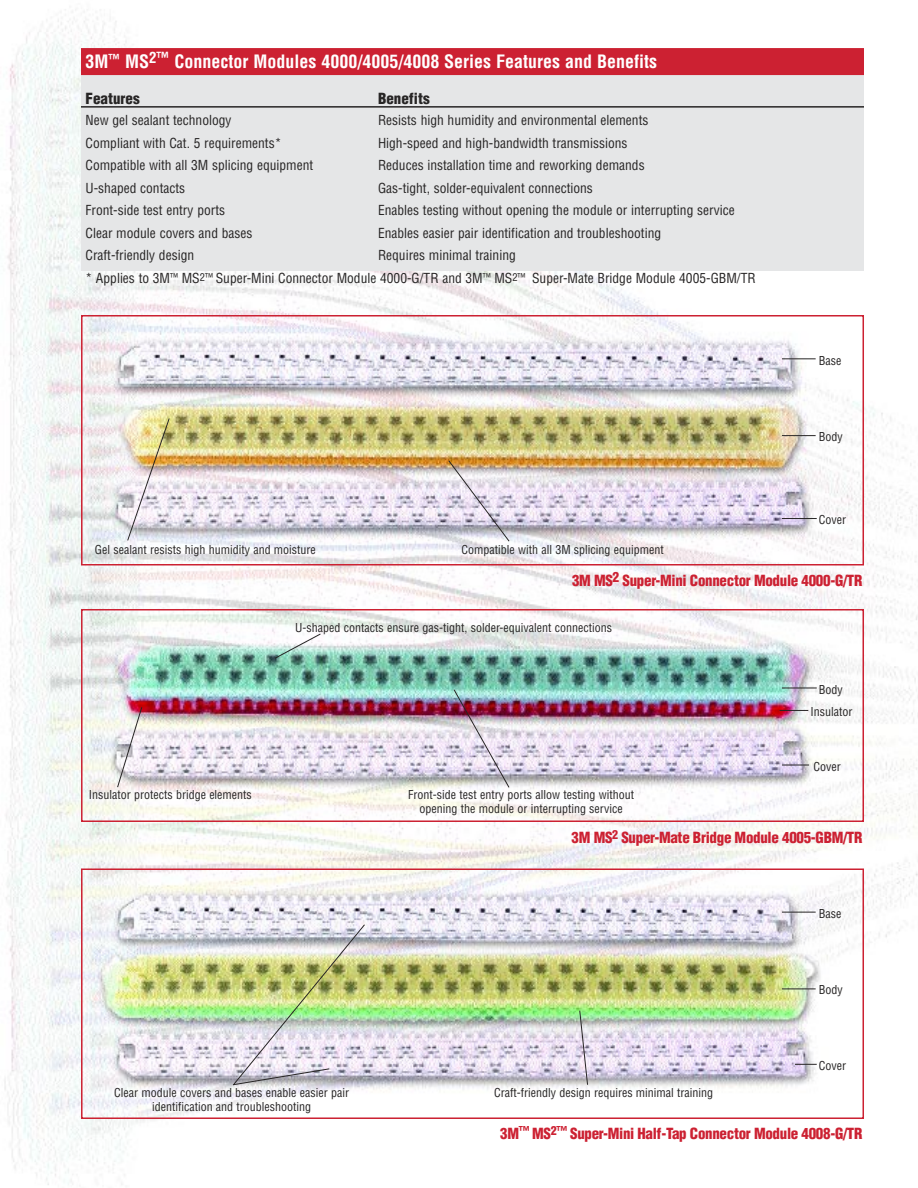
<style>
.page{position:relative;width:918px;height:1188px;background:#fff}
.page>*{position:absolute;margin:0;border:0;box-sizing:border-box;transform-origin:0 0}
.Chart_heads{font:700 condensed 18px "Helvetica";color:#fff}
.bodySUBhead{font:900 condensed 15px "Helvetica";letter-spacing:-.02em;color:#cc2132}
.Chart_Subheads{font:900 condensed 15px "Helvetica";color:#272525}
.chart_body{font:condensed 13.5px "Helvetica";color:#272525}
.t1{font:condensed 12px/14.4px "Helvetica";color:#272525;text-align:center}
.s1{font-size:10.5px}
</style>
<div class="page">
<img style="left:4px;top:9px;width:914px;height:1176px">
<div style="left:81px;top:57px;width:783px;height:214px;background:#e5e6e7"></div>
<div style="left:81px;top:48px;width:783px;height:27px;background:#cc2132"></div>
<hr style="left:81px;top:106px;width:783px;height:2px;background:#272525">
<img style="left:127px;top:418px;width:43px;height:123px">
<hr style="left:782px;top:358px;width:34px;height:1px;background:#272525">
<hr style="left:782px;top:435px;width:34px;height:1px;background:#272525">
<hr style="left:782px;top:518px;width:35px;height:1px;background:#272525">
<hr style="left:782px;top:912px;width:34px;height:1px;background:#272525">
<hr style="left:782px;top:989px;width:34px;height:1px;background:#272525">
<svg style="left:795px;top:1064px;width:22px;height:1px"></svg>
<hr style="left:782px;top:688px;width:35px;height:1px;background:#272525">
<svg style="left:780px;top:710px;width:28px;height:1px"></svg>
<svg style="left:782px;top:765px;width:27px;height:1px"></svg>
<svg style="left:448px;top:460px;width:62px;height:82px;background:#d6cccf"></svg>
<svg style="left:274px;top:633px;width:47px;height:26px"></svg>
<svg style="left:117px;top:706px;width:26px;height:82px"></svg>
<img style="left:453px;top:689px;width:57px;height:99px">
<svg style="left:579px;top:1010px;width:9px;height:76px"></svg>
<img style="left:232px;top:924px;width:134px;height:162px">
<div style="left:81px;top:315px;width:783px;height:251px;border:1px solid #cc2132"></div>
<div style="left:81px;top:868px;width:783px;height:251px;border:1px solid #cc2132"></div>
<div style="left:81px;top:609px;width:783px;height:213px;border:1px solid #cc2132"></div>
<p class="Chart_heads" style="left:86px;top:51px;width:573px">3M<sup>™</sup> MS<sup>2™</sup> Connector Modules 4000/4005/4008 Series Features and Benefits</p>
<p class="Chart_Subheads" style="left:86px;top:89px;width:56px">Features</p>
<p class="Chart_Subheads" style="left:378px;top:89px;width:53px">Benefits</p>
<p class="chart_body" style="left:86px;top:112px;width:148px">New gel sealant technology</p>
<p class="chart_body" style="left:378px;top:112px;width:272px">Resists high humidity and environmental elements</p>
<p class="chart_body" style="left:86px;top:134px;width:197px">Compliant with Cat. 5 requirements*</p>
<p class="chart_body" style="left:378px;top:134px;width:251px">High-speed and high-bandwidth transmissions</p>
<p class="chart_body" style="left:86px;top:157px;width:229px">Compatible with all 3M splicing equipment</p>
<p class="chart_body" style="left:378px;top:157px;width:268px">Reduces installation time and reworking demands</p>
<p class="chart_body" style="left:86px;top:179px;width:101px">U-shaped contacts</p>
<p class="chart_body" style="left:378px;top:179px;width:216px">Gas-tight, solder-equivalent connections</p>
<p class="chart_body" style="left:86px;top:202px;width:141px">Front-side test entry ports</p>
<p class="chart_body" style="left:378px;top:202px;width:358px">Enables testing without opening the module or interrupting service</p>
<p class="chart_body" style="left:86px;top:224px;width:169px">Clear module covers and bases</p>
<p class="chart_body" style="left:378px;top:224px;width:285px">Enables easier pair identification and troubleshooting</p>
<p class="chart_body" style="left:86px;top:247px;width:110px">Craft-friendly design</p>
<p class="chart_body" style="left:378px;top:247px;width:139px">Requires minimal training</p>
<p class="chart_body" style="left:86px;top:269px;width:672px">* Applies to 3M<span class="s1">™</span> MS<span class="s1">2™</span> Super-Mini Connector Module 4000-G/TR and 3M<span class="s1">™</span> MS<span class="s1">2™</span> Super-Mate Bridge Module 4005-GBM/TR</p>
<p class="t1" style="left:95px;top:542px;width:223px">Gel sealant resists high humidity and moisture</p>
<p class="t1" style="left:461px;top:542px;width:204px">Compatible with all 3M splicing equipment</p>
<p class="t1" style="left:819px;top:353px;width:24px">Base</p>
<p class="t1" style="left:819px;top:430px;width:25px">Body</p>
<p class="t1" style="left:819px;top:512px;width:29px">Cover</p>
<p class="bodySUBhead" style="left:572px;top:571px;width:292px">3M MS<sup>2</sup> Super-Mini Connector Module 4000-G/TR</p>
<p class="t1" style="left:295px;top:620px;width:318px">U-shaped contacts ensure gas-tight, solder-equivalent connections</p>
<p class="t1" style="left:89px;top:787px;width:165px">Insulator protects bridge elements</p>
<p class="t1" style="left:408px;top:787px;width:227px">Front-side test entry ports allow testing without opening the module or interrupting service</p>
<p class="t1" style="left:819px;top:682px;width:26px">Body</p>
<p class="t1" style="left:810px;top:704px;width:43px">Insulator</p>
<p class="t1" style="left:813px;top:759px;width:29px">Cover</p>
<p class="bodySUBhead" style="left:572px;top:828px;width:292px">3M MS<sup>2</sup> Super-Mate Bridge Module 4005-GBM/TR</p>
<p class="t1" style="left:819px;top:907px;width:24px">Base</p>
<p class="t1" style="left:819px;top:983px;width:26px">Body</p>
<p class="t1" style="left:114px;top:1085px;width:236px">Clear module covers and bases enable easier pair identification and troubleshooting</p>
<p class="t1" style="left:494px;top:1085px;width:221px">Craft-friendly design requires minimal training</p>
<p class="t1" style="left:819px;top:1058px;width:29px">Cover</p>
<p class="bodySUBhead" style="left:500px;top:1124px;width:364px">3M<sup>™</sup> MS<sup>2™</sup> Super-Mini Half-Tap Connector Module 4008-G/TR</p>
</div>
